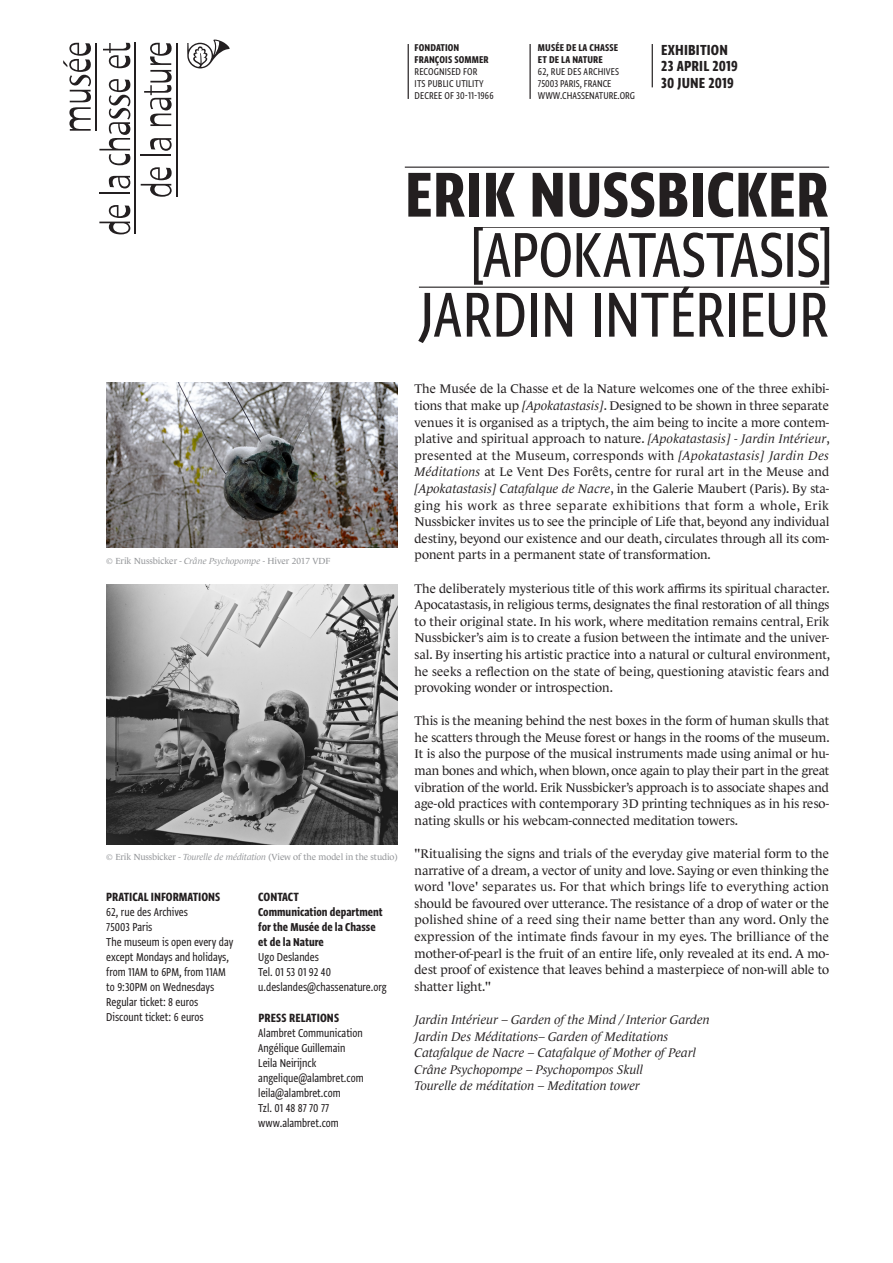
<style>
.page{position:relative;width:893px;height:1263px;background:#fff}
.page>*{position:absolute;margin:0;border:0;box-sizing:border-box;transform-origin:0 0}
.t1{font:75px "Greta Sans Cnd Std";letter-spacing:-.005em;color:#231f20}
.t2{font:75px "Greta Sans Cnd Std Bld";color:#231f20}
.t3{font:17.25px "Greta Sans Cnd Std Bld";letter-spacing:.01em;color:#231f20}
.t4{font:14.1px "Greta Sans Cnd Std Bld";color:#231f20}
.t5{font:13.5px/15px "Greta Sans Cnd Std";color:#231f20}
.t6{font:13.5px/15px "Greta Sans Cnd Std Bld";color:#231f20}
.TEXTE_COURANT_LE_MON{font:12.75px/16.6px "Le Monde Journal Pro";color:#231f20;text-align:justify}
.TEXTE_COURANT_LE_MON-2{font:italic 12.75px "Le Monde Journal Pro";color:#231f20}
.t7{font:11.7px "Greta Sans Cnd Std";letter-spacing:.01em;color:#231f20}
.t8{font:11.7px/12px "Greta Sans Cnd Std Bld";letter-spacing:.01em;color:#231f20}
.LÉGENDE{font:9px "Le Monde Journal Pro";letter-spacing:-.01em;color:#939598}
.s1{font-style:italic}
</style>
<div class="page">
<svg style="left:63px;top:43px;width:28px;height:88px"></svg>
<svg style="left:103px;top:43px;width:28px;height:25px"></svg>
<svg style="left:109px;top:176px;width:21px;height:12px"></svg>
<hr style="left:99px;top:192px;width:31px;height:2px;background:#231f20">
<svg style="left:99px;top:205px;width:32px;height:29px"></svg>
<svg style="left:144px;top:43px;width:28px;height:83px"></svg>
<svg style="left:150px;top:138px;width:22px;height:13px"></svg>
<hr style="left:141px;top:154px;width:30px;height:2px;background:#231f20">
<svg style="left:141px;top:167px;width:31px;height:30px"></svg>
<hr style="left:135px;top:43px;width:1px;height:191px;background:#231f20">
<hr style="left:95px;top:43px;width:2px;height:88px;background:#231f20">
<hr style="left:176px;top:43px;width:1px;height:153px;background:#231f20">
<svg style="left:99px;top:79px;width:32px;height:86px"></svg>
<svg style="left:187px;top:39px;width:43px;height:29px"></svg>
<hr style="left:652px;top:44px;width:1px;height:43px;background:#231f20">
<hr style="left:408px;top:44px;width:1px;height:55px;background:#231f20">
<hr style="left:529px;top:44px;width:2px;height:55px;background:#231f20">
<img style="left:106px;top:383px;width:292px;height:164px">
<hr style="left:405px;top:167px;width:424px;height:1px;background:#231f20">
<hr style="left:419px;top:287px;width:410px;height:1px;background:#231f20">
<svg style="left:474px;top:227px;width:355px;height:68px"></svg>
<img style="left:106px;top:585px;width:292px;height:259px">
<p class="t8" style="left:415px;top:41px;width:46px">FONDATION</p>
<p class="t8" style="left:415px;top:53px;width:75px">FRANÇOIS SOMMER</p>
<p class="t7" style="left:415px;top:65px;width:64px">RECOGNISED FOR</p>
<p class="t7" style="left:415px;top:77px;width:71px">ITS PUBLIC UTILITY</p>
<p class="t7" style="left:415px;top:89px;width:80px">DECREE OF 30-11-1966</p>
<p class="t8" style="left:538px;top:41px;width:82px">MUSÉE DE LA CHASSE<br>ET DE LA NATURE</p>
<p class="t7" style="left:538px;top:65px;width:83px">62, RUE DES ARCHIVES</p>
<p class="t7" style="left:538px;top:77px;width:75px">75003 PARIS, FRANCE</p>
<p class="t7" style="left:538px;top:89px;width:99px">WWW.CHASSENATURE.ORG</p>
<p class="t3" style="left:661px;top:40px;width:68px">EXHIBITION</p>
<p class="t3" style="left:661px;top:56px;width:78px">23 APRIL 2019</p>
<p class="t3" style="left:661px;top:73px;width:74px">30 JUNE 2019</p>
<p class="t2" style="left:405px;top:151px;width:425px">ERIK NUSSBICKER</p>
<p class="t1" style="left:419px;top:271px;width:411px">JARDIN INTERIEUR</p>
<p class="LÉGENDE" style="left:106px;top:554px;width:226px">© Erik Nussbicker - <span class="s1">Crâne Psychopompe</span> - Hiver 2017 VDF</p>
<p class="LÉGENDE" style="left:106px;top:850px;width:293px">© Erik Nussbicker - <span class="s1">Tourelle de méditation</span> (View of the model in the studio)</p>
<p class="t4" style="left:106px;top:888px;width:115px">PRATICAL INFORMATIONS</p>
<p class="t5" style="left:106px;top:904px;width:83px">62, rue des Archives</p>
<p class="t5" style="left:106px;top:919px;width:48px">75003 Paris</p>
<p class="t5" style="left:106px;top:934px;width:128px">The museum is open every day</p>
<p class="t5" style="left:106px;top:949px;width:124px">except Mondays and holidays,</p>
<p class="t5" style="left:106px;top:964px;width:121px">from 11AM to 6PM, from 11AM to 9:30PM on Wednesdays</p>
<p class="t5" style="left:106px;top:994px;width:93px">Regular ticket: 8 euros</p>
<p class="t5" style="left:106px;top:1009px;width:99px">Discount ticket: 6 euros</p>
<p class="t4" style="left:258px;top:888px;width:42px">CONTACT</p>
<p class="t6" style="left:258px;top:904px;width:126px">Communication department for the Musée de la Chasse et de la Nature</p>
<p class="t5" style="left:258px;top:949px;width:62px">Ugo Deslandes</p>
<p class="t5" style="left:258px;top:964px;width:74px">Tel. 01 53 01 92 40</p>
<p class="t5" style="left:258px;top:979px;width:130px">u.deslandes@chassenature.org</p>
<p class="t4" style="left:258px;top:1010px;width:82px">PRESS RELATIONS</p>
<p class="t5" style="left:258px;top:1025px;width:106px">Alambret Communication</p>
<p class="t5" style="left:258px;top:1040px;width:89px">Angélique Guillemain</p>
<p class="t5" style="left:258px;top:1055px;width:60px">Leila Neirijnck</p>
<p class="t5" style="left:258px;top:1070px;width:107px">angelique@alambret.com</p>
<p class="t5" style="left:258px;top:1085px;width:84px">leila@alambret.com</p>
<p class="t5" style="left:258px;top:1100px;width:72px">Tzl. 01 48 87 70 77</p>
<p class="t5" style="left:258px;top:1115px;width:82px">www.alambret.com</p>
<p class="TEXTE_COURANT_LE_MON" style="left:415px;top:379px;width:417px">The Musée de la Chasse et de la Nature welcomes one of the three exhibi&shy;tions that make up <span class="s1">[Apokatastasis]</span>. Designed to be shown in three separate venues it is organised as a triptych, the aim being to incite a more contem&shy;plative and spiritual approach to nature. <span class="s1">[Apokatastasis] - Jardin Intérieur</span>, presented at the Museum, corresponds with <span class="s1">[Apokatastasis] Jardin Des Méditations</span> at Le Vent Des Forêts, centre for rural art in the Meuse and <span class="s1">[Apokatastasis] Catafalque de Nacre</span>, in the Galerie Maubert (Paris). By sta&shy;ging his work as three separate exhibitions that form a whole, Erik Nussbicker invites us to see the principle of Life that, beyond any individual destiny, beyond our existence and our death, circulates through all its com&shy;ponent parts in a permanent state of transformation.</p>
<p class="TEXTE_COURANT_LE_MON" style="left:415px;top:579px;width:417px">The deliberately mysterious title of this work affirms its spiritual character.<br>Apocatastasis, in religious terms, designates the final restoration of all things to their original state. In his work, where meditation remains central, Erik Nussbicker’s aim is to create a fusion between the intimate and the univer&shy;sal. By inserting his artistic practice into a natural or cultural environment, he seeks a reflection on the state of being, questioning atavistic fears and provoking wonder or introspection.</p>
<p class="TEXTE_COURANT_LE_MON" style="left:415px;top:711px;width:416px">This is the meaning behind the nest boxes in the form of human skulls that he scatters through the Meuse forest or hangs in the rooms of the museum.<br>It is also the purpose of the musical instruments made using animal or hu&shy;man bones and which, when blown, once again to play their part in the great vibration of the world. Erik Nussbicker’s approach is to associate shapes and age-old practices with contemporary 3D printing techniques as in his reso&shy;nating skulls or his webcam-connected meditation towers.</p>
<p class="TEXTE_COURANT_LE_MON" style="left:415px;top:844px;width:416px">"Ritualising the signs and trials of the everyday give material form to the narrative of a dream, a vector of unity and love. Saying or even thinking the word 'love' separates us. For that which brings life to everything action should be favoured over utterance. The resistance of a drop of water or the polished shine of a reed sing their name better than any word. Only the expression of the intimate finds favour in my eyes. The brilliance of the mother-of-pearl is the fruit of an entire life, only revealed at its end. A mo&shy;dest proof of existence that leaves behind a masterpiece of non-will able to shatter light."</p>
<p class="TEXTE_COURANT_LE_MON-2" style="left:415px;top:1010px;width:297px">Jardin Intérieur – Garden of the Mind / Interior Garden</p>
<p class="TEXTE_COURANT_LE_MON-2" style="left:415px;top:1026px;width:256px">Jardin Des Méditations– Garden of Meditations</p>
<p class="TEXTE_COURANT_LE_MON-2" style="left:415px;top:1043px;width:283px">Catafalque de Nacre – Catafalque of Mother of Pearl</p>
<p class="TEXTE_COURANT_LE_MON-2" style="left:415px;top:1060px;width:230px">Crâne Psychopompe – Psychopompos Skull</p>
<p class="TEXTE_COURANT_LE_MON-2" style="left:415px;top:1076px;width:227px">Tourelle de méditation – Meditation tower</p>
</div>
